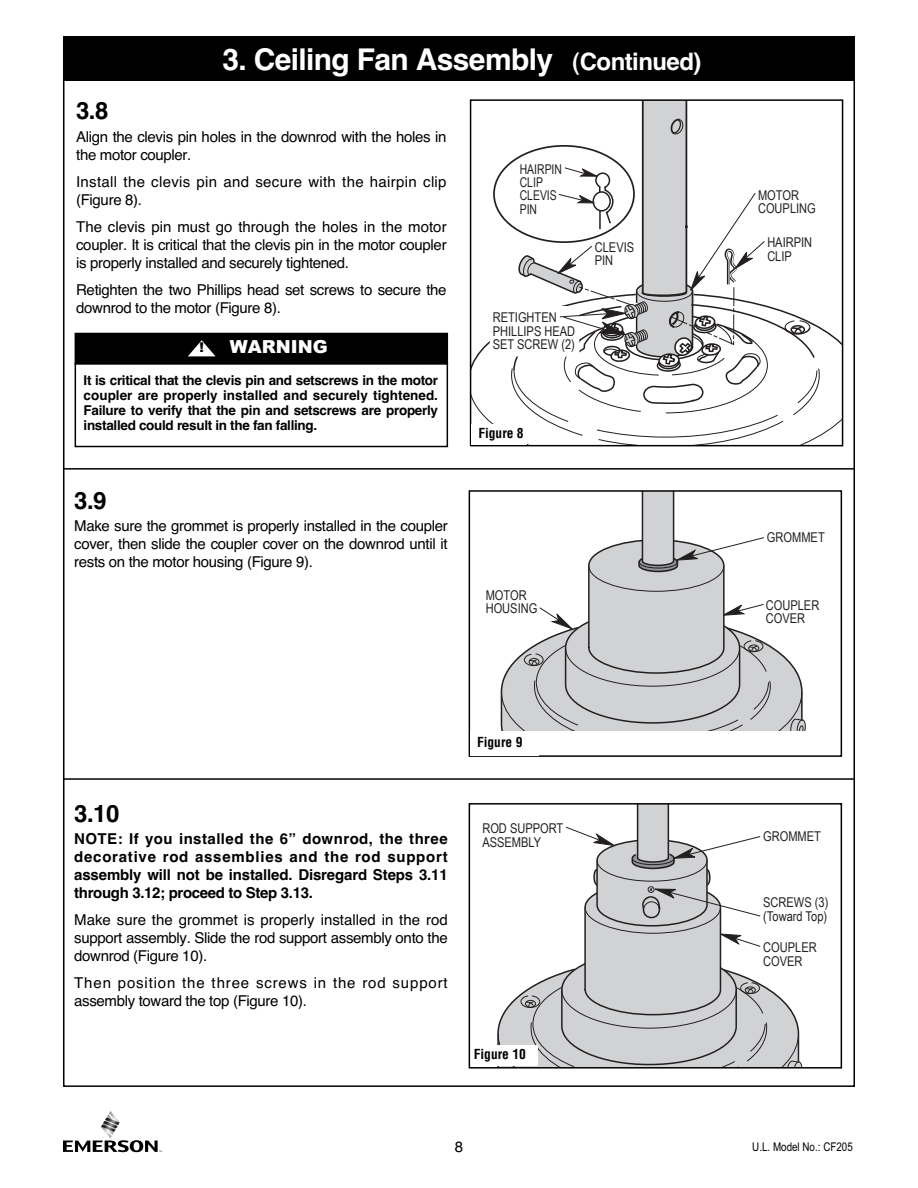
<style>
.page{position:relative;width:918px;height:1188px;background:#fff}
.page>*{position:absolute;margin:0;border:0;box-sizing:border-box;transform-origin:0 0}
.t1{font:700 30px "Helvetica";letter-spacing:-.02em;color:#fff}
.t2{font:700 24px "Helvetica";color:#000}
.t3{font:900 18px "Arial";color:#fff}
.t4{font:15px/18px "Helvetica";letter-spacing:-.02em;color:#000;text-align:justify}
.t5{font:700 15px/18px "Helvetica";letter-spacing:-.01em;color:#000;text-align:justify}
.t6{font:15px/18px "Helvetica";letter-spacing:.055em;color:#000}
.t7{font:15px/18px "Helvetica";letter-spacing:.02em;color:#000}
.t8{font:700 13.5px/15px "Helvetica";letter-spacing:-.02em;color:#000;text-align:justify}
.t9{font:13.5px/13.5px "Arial Narrow";color:#231f20}
.t10{font:700 condensed 13.5px "Helvetica";color:#000}
.t11{font:13.5px/13.5px "Arial Narrow";color:#231f20;scale:.94 1}
.t12{font:900 13.5px "Arial";color:#000}
.t13{font:12px "Arial Narrow";color:#000}
.s1{font-size:24px}
</style>
<div class="page">
<svg style="left:63px;top:1111px;width:99px;height:41px"></svg>
<div style="left:63px;top:36px;width:792px;height:45px;background:#000"></div>
<svg style="left:500px;top:493px;width:306px;height:237px"></svg>
<div style="left:469px;top:490px;width:373px;height:267px;border:2px solid #000"></div>
<div style="left:470px;top:731px;width:68px;height:24px;background:#fff"></div>
<svg style="left:473px;top:102px;width:367px;height:341px"></svg>
<div style="left:493px;top:145px;width:142px;height:98px;border:2px solid #231f20;border-radius:50%"></div>
<div style="left:470px;top:99px;width:373px;height:347px;border:2px solid #000"></div>
<div style="left:472px;top:424px;width:55px;height:21px;background:#fff"></div>
<hr style="left:63px;top:468px;width:792px;height:2px;background:#000">
<svg style="left:497px;top:806px;width:305px;height:260px"></svg>
<div style="left:469px;top:803px;width:373px;height:266px;border:2px solid #000"></div>
<div style="left:474px;top:1045px;width:64px;height:21px;background:#fff"></div>
<hr style="left:63px;top:778px;width:792px;height:2px;background:#000">
<div style="left:75px;top:363px;width:373px;height:84px;border:2px solid #000"></div>
<div style="left:76px;top:334px;width:371px;height:29px;background:#000"></div>
<div style="left:75px;top:333px;width:373px;height:32px;border:2px solid #000"></div>
<svg style="left:188px;top:340px;width:27px;height:16px"></svg>
<h1 class="t1" style="left:223px;top:42px;width:480px">3. Ceiling Fan Assembly <span class="s1">(Continued)</span></h1>
<h2 class="t2" style="left:76px;top:97px;width:34px">3.8</h2>
<p class="t4" style="left:76px;top:128px;width:372px">Align the clevis pin holes in the downrod with the holes in the motor coupler.</p>
<p class="t7" style="left:76px;top:173px;width:372px">Install the clevis pin and secure with the hairpin clip (Figure 8).</p>
<p class="t4" style="left:76px;top:218px;width:372px">The clevis pin must go through the holes in the motor coupler. It is critical that the clevis pin in the motor coupler is properly installed and securely tightened.</p>
<p class="t4" style="left:76px;top:281px;width:372px">Retighten the two Phillips head set screws to secure the downrod to the motor (Figure 8).</p>
<p class="t12" style="left:199px;top:339px;width:6px">!</p>
<p class="t3" style="left:230px;top:336px;width:99px">WARNING</p>
<p class="t8" style="left:84px;top:372px;width:356px">It is critical that the clevis pin and setscrews in the motor coupler are properly installed and securely tightened.<br>Failure to verify that the pin and setscrews are properly installed could result in the fan falling.</p>
<h2 class="t2" style="left:74px;top:486px;width:34px">3.9</h2>
<p class="t4" style="left:74px;top:517px;width:375px">Make sure the grommet is properly installed in the coupler cover, then slide the coupler cover on the downrod until it rests on the motor housing (Figure 9).</p>
<p class="t11" style="left:520px;top:162px;width:47px">HAIRPIN<br>CLIP<br>CLEVIS<br>PIN</p>
<p class="t9" style="left:493px;top:311px;width:84px">RETIGHTEN<br>PHILLIPS HEAD<br>SET SCREW (2)</p>
<p class="t9" style="left:595px;top:240px;width:41px">CLEVIS<br>PIN</p>
<p class="t10" style="left:478px;top:426px;width:47px">Figure 8</p>
<p class="t9" style="left:486px;top:588px;width:53px">MOTOR<br>HOUSING</p>
<h2 class="t2" style="left:74px;top:799px;width:47px">3.10</h2>
<p class="t5" style="left:74px;top:830px;width:375px">NOTE: If you installed the 6” downrod, the three decorative rod assemblies and the rod support assembly will not be installed. Disregard Steps 3.11 through 3.12; proceed to Step 3.13.</p>
<p class="t4" style="left:74px;top:911px;width:375px">Make sure the grommet is properly installed in the rod support assembly. Slide the rod support assembly onto the downrod (Figure 10).</p>
<p class="t6" style="left:74px;top:974px;width:375px">Then position the three screws in the rod support assembly toward the top (Figure 10).</p>
<p class="t10" style="left:477px;top:734px;width:47px">Figure 9</p>
<p class="t9" style="left:482px;top:822px;width:83px">ROD SUPPORT<br>ASSEMBLY</p>
<p class="t10" style="left:474px;top:1047px;width:54px">Figure 10</p>
<p class="t9" style="left:758px;top:188px;width:59px">MOTOR<br>COUPLING</p>
<p class="t9" style="left:767px;top:236px;width:46px">HAIRPIN<br>CLIP</p>
<p class="t9" style="left:767px;top:530px;width:59px">GROMMET</p>
<p class="t9" style="left:766px;top:598px;width:55px">COUPLER<br>COVER</p>
<p class="t9" style="left:763px;top:830px;width:59px">GROMMET</p>
<p class="t9" style="left:763px;top:896px;width:67px">SCREWS (3) (Toward Top)</p>
<p class="t9" style="left:763px;top:941px;width:55px">COUPLER<br>COVER</p>
<p class="t4" style="left:455px;top:1137px;width:10px">8</p>
<p class="t13" style="left:752px;top:1140px;width:102px">U.L. Model No.: CF205</p>
</div>
